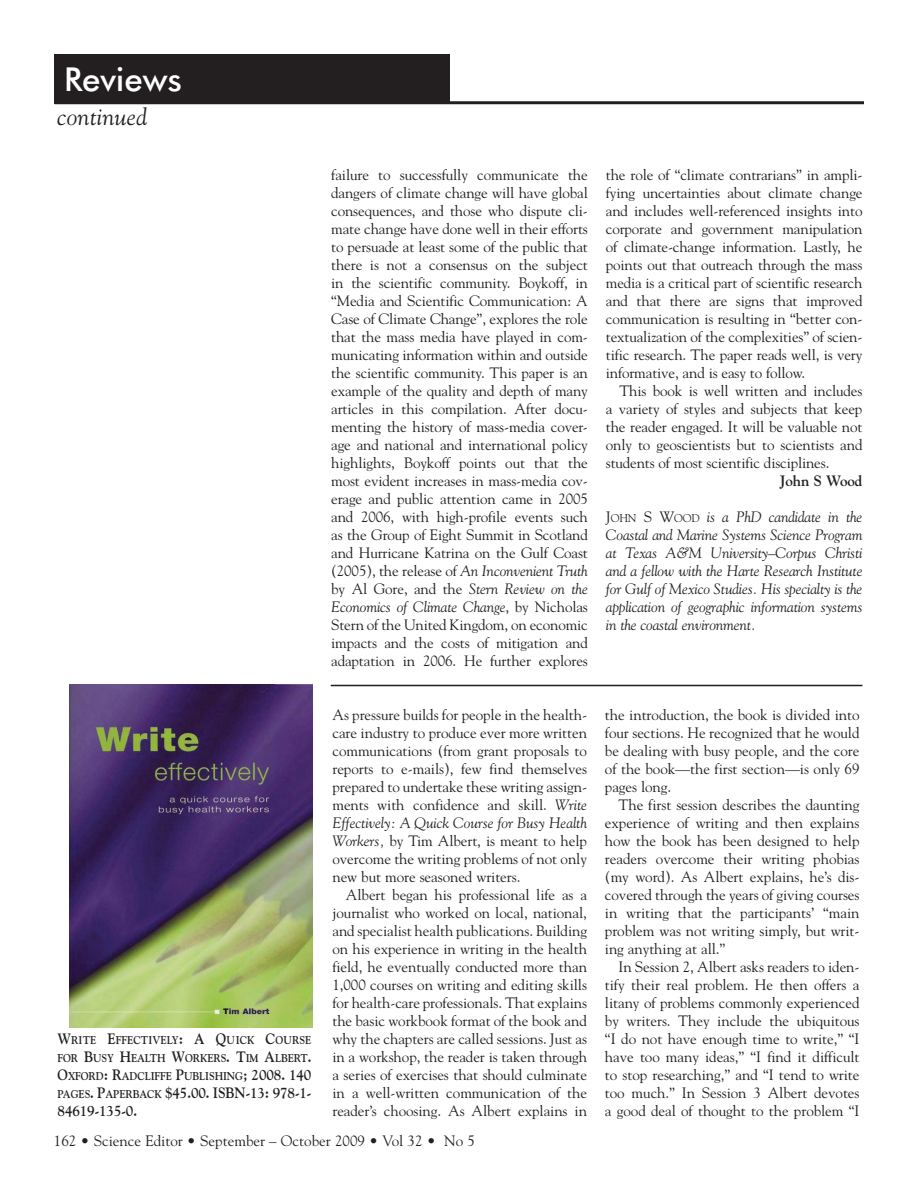
<style>
.page{position:relative;width:918px;height:1188px;background:#fff}
.page>*{position:absolute;margin:0;border:0;box-sizing:border-box;transform-origin:0 0}
.t1{font:500 33px "Futura BT";color:#fff}
.t2{font:italic 24px "Goudy";letter-spacing:.01em;color:#231f20}
.t3{font:15px/18px "Goudy";letter-spacing:-.005em;color:#231f20;text-align:justify}
.t4{font:italic 15px/18px "Goudy";letter-spacing:-.01em;color:#231f20;text-align:justify}
.t5{font:700 15px/18px "Goudy";letter-spacing:-.005em;color:#231f20;scale:.9 1}
.t6{font:700 15px "Goudy";letter-spacing:-.005em;color:#231f20}
.t7{font:700 11.25px/18px "Goudy";letter-spacing:-.005em;color:#231f20;text-align:justify;scale:.9 1}
.s1{font-size:15px}
.s2{font-size:11.25px}
.s3{font-style:italic}
.s4{font-style:normal}
.s5{font-style:normal;font-size:11.25px}
</style>
<div class="page">
<hr style="left:55px;top:101px;width:809px;height:3px;background:#231f20">
<div style="left:54px;top:54px;width:396px;height:49px;background:#231f20"></div>
<img style="left:69px;top:685px;width:243px;height:343px">
<hr style="left:331px;top:685px;width:531px;height:1px;background:#231f20">
<h1 class="t1" style="left:64px;top:65px;width:119px">Reviews</h1>
<h2 class="t2" style="left:57px;top:107px;width:91px">continued</h2>
<p class="t7" style="left:58px;top:1032px;width:284px"><span class="s1">W</span>RITE <span class="s1">E</span>FFECTIVELY<span class="s1">: A Q</span>UICK <span class="s1">C</span>OURSE FOR <span class="s1">B</span>USY <span class="s1">H</span>EALTH <span class="s1">W</span>ORKERS<span class="s1">. T</span>IM <span class="s1">A</span>LBERT<span class="s1">.<br>O</span>XFORD<span class="s1">: R</span>ADCLIFFE <span class="s1">P</span>UBLISHING<span class="s1">; 2008. 140</span></p>
<p class="t5" style="left:58px;top:1085px;width:284px"><span class="s2">PAGES</span>. P<span class="s2">APERBACK</span> $45.00. ISBN-13: 978-1-<br>84619-135-0.</p>
<p class="t3" style="left:331px;top:167px;width:258px">failure to successfully communicate the dangers of climate change will have global consequences, and those who dispute cli&shy;mate change have done well in their efforts to persuade at least some of the public that there is not a consensus on the subject in the scientific community. Boykoff, in “Media and Scientific Communication: A Case of Climate Change”, explores the role that the mass media have played in com&shy;municating information within and outside the scientific community. This paper is an example of the quality and depth of many articles in this compilation. After docu&shy;menting the history of mass-media cover&shy;age and national and international policy highlights, Boykoff points out that the most evident increases in mass-media cov&shy;erage and public attention came in 2005 and 2006, with high-profile events such as the Group of Eight Summit in Scotland and Hurricane Katrina on the Gulf Coast (2005), the release of <span class="s3">An Inconvenient Truth </span>by Al Gore, and the <span class="s3">Stern Review on the Economics of Climate Change</span>, by Nicholas Stern of the United Kingdom, on economic impacts and the costs of mitigation and adaptation in 2006. He further explores</p>
<p class="t3" style="left:606px;top:167px;width:258px">the role of “climate contrarians” in ampli&shy;fying uncertainties about climate change and includes well-referenced insights into corporate and government manipulation of climate-change information. Lastly, he points out that outreach through the mass media is a critical part of scientific research and that there are signs that improved communication is resulting in “better con&shy;textualization of the complexities” of scien&shy;tific research. The paper reads well, is very informative, and is easy to follow.</p>
<p class="t3" style="left:606px;top:383px;width:258px;text-indent:14px">This book is well written and includes a variety of styles and subjects that keep the reader engaged. It will be valuable not only to geoscientists but to scientists and students of most scientific disciplines.</p>
<p class="t6" style="left:780px;top:475px;width:84px">John S Wood</p>
<p class="t4" style="left:606px;top:509px;width:258px"><span class="s4">J</span><span class="s5">OHN</span> <span class="s4">S W</span><span class="s5">OOD</span> is a PhD candidate in the Coastal and Marine Systems Science Program at Texas A&amp;M University–Corpus Christi and a fellow with the Harte Research Institute for Gulf of Mexico Studies. His specialty is the application of geographic information systems in the coastal environment.</p>
<p class="t3" style="left:332px;top:707px;width:256px">As pressure builds for people in the health&shy;care industry to produce ever more written communications (from grant proposals to reports to e-mails), few find themselves prepared to undertake these writing assign&shy;ments with confidence and skill. <span class="s3">Write Effectively: A Quick Course for Busy Health Workers,</span> by Tim Albert, is meant to help overcome the writing problems of not only new but more seasoned writers.</p>
<p class="t3" style="left:332px;top:887px;width:256px;text-indent:14px">Albert began his professional life as a journalist who worked on local, national, and specialist health publications. Building on his experience in writing in the health field, he eventually conducted more than 1,000 courses on writing and editing skills for health-care professionals. That explains the basic workbook format of the book and why the chapters are called sessions. Just as in a workshop, the reader is taken through a series of exercises that should culminate in a well-written communication of the reader’s choosing. As Albert explains in</p>
<p class="t3" style="left:605px;top:707px;width:256px">the introduction, the book is divided into four sections. He recognized that he would be dealing with busy people, and the core of the book—the first section—is only 69 pages long.</p>
<p class="t3" style="left:605px;top:797px;width:256px;text-indent:14px">The first session describes the daunting experience of writing and then explains how the book has been designed to help readers overcome their writing phobias (my word). As Albert explains, he’s dis&shy;covered through the years of giving courses in writing that the participants’ “main problem was not writing simply, but writ&shy;ing anything at all.”</p>
<p class="t3" style="left:605px;top:959px;width:256px;text-indent:14px">In Session 2, Albert asks readers to iden&shy;tify their real problem. He then offers a litany of problems commonly experienced by writers. They include the ubiquitous “I do not have enough time to write,” “I have too many ideas,” “I find it difficult to stop researching,” and “I tend to write too much.” In Session 3 Albert devotes a good deal of thought to the problem “I</p>
<p class="t3" style="left:54px;top:1133px;width:422px">162 • Science Editor • September – October 2009 • Vol 32 • No 5</p>
</div>
